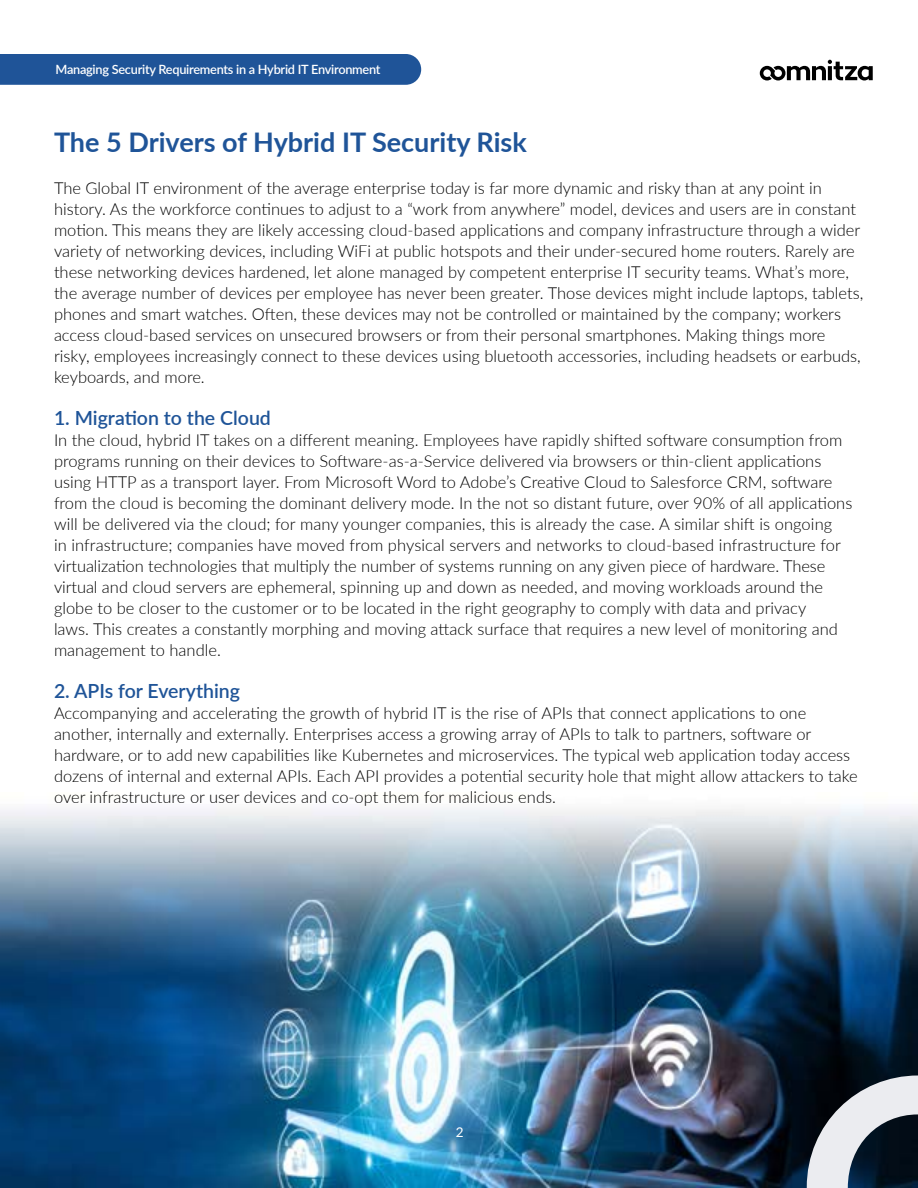
<style>
.page{position:relative;width:918px;height:1188px;background:#fff}
.page>*{position:absolute;margin:0;border:0;box-sizing:border-box;transform-origin:0 0}
.t1{font:700 27px "Lato";color:#1f5498}
.t2{font:600 19.5px "Lato";color:#1f5498}
.t3{font:300 16.5px/21px "Lato";color:#000}
.t4{font:13.5px "Lato";color:#fff}
.t5{font:600 12.75px "Lato";letter-spacing:-.02em;color:#fff}
</style>
<div class="page">
<div style="left:0;top:54px;width:421px;height:31px;background:#1f5498"></div>
<svg style="left:760px;top:60px;width:113px;height:21px"></svg>
<img style="left:0;top:808px;width:918px;height:380px">
<svg style="left:807px;top:1076px;width:111px;height:112px;background:#6c737c"></svg>
<p class="t5" style="left:56px;top:60px;width:327px">Managing Security Requirements in a Hybrid IT Environment</p>
<h1 class="t1" style="left:54px;top:122px;width:474px">The 5 Drivers of Hybrid IT Security Risk</h1>
<p class="t3" style="left:54px;top:177px;width:811px">The Global IT environment of the average enterprise today is far more dynamic and risky than at any point in history. As the workforce continues to adjust to a “work from anywhere” model, devices and users are in constant motion. This means they are likely accessing cloud-based applications and company infrastructure through a wider variety of networking devices, including WiFi at public hotspots and their under-secured home routers. Rarely are these networking devices hardened, let alone managed by competent enterprise IT security teams. What’s more, the average number of devices per employee has never been greater. Those devices might include laptops, tablets, phones and smart watches. Often, these devices may not be controlled or maintained by the company; workers access cloud-based services on unsecured browsers or from their personal smartphones. Making things more risky, employees increasingly connect to these devices using bluetooth accessories, including headsets or earbuds, keyboards, and more.</p>
<p class="t2" style="left:54px;top:404px;width:218px">1. Migration to the Cloud</p>
<p class="t3" style="left:54px;top:429px;width:800px">In the cloud, hybrid IT takes on a different meaning. Employees have rapidly shifted software consumption from programs running on their devices to Software-as-a-Service delivered via browsers or thin-client applications using HTTP as a transport layer. From Microsoft Word to Adobe’s Creative Cloud to Salesforce CRM, software from the cloud is becoming the dominant delivery mode. In the not so distant future, over 90% of all applications will be delivered via the cloud; for many younger companies, this is already the case. A similar shift is ongoing<br>in infrastructure; companies have moved from physical servers and networks to cloud-based infrastructure for virtualization technologies that multiply the number of systems running on any given piece of hardware. These virtual and cloud servers are ephemeral, spinning up and down as needed, and moving workloads around the globe to be closer to the customer or to be located in the right geography to comply with data and privacy<br>laws. This creates a constantly morphing and moving attack surface that requires a new level of monitoring and management to handle.</p>
<p class="t2" style="left:54px;top:677px;width:188px">2. APIs for Everything</p>
<p class="t3" style="left:54px;top:702px;width:805px">Accompanying and accelerating the growth of hybrid IT is the rise of APIs that connect applications to one another, internally and externally. Enterprises access a growing array of APIs to talk to partners, software or hardware, or to add new capabilities like Kubernetes and microservices. The typical web application today access dozens of internal and external APIs. Each API provides a potential security hole that might allow attackers to take over infrastructure or user devices and co-opt them for malicious ends.</p>
<p class="t4" style="left:456px;top:1122px;width:9px">2</p>
</div>
